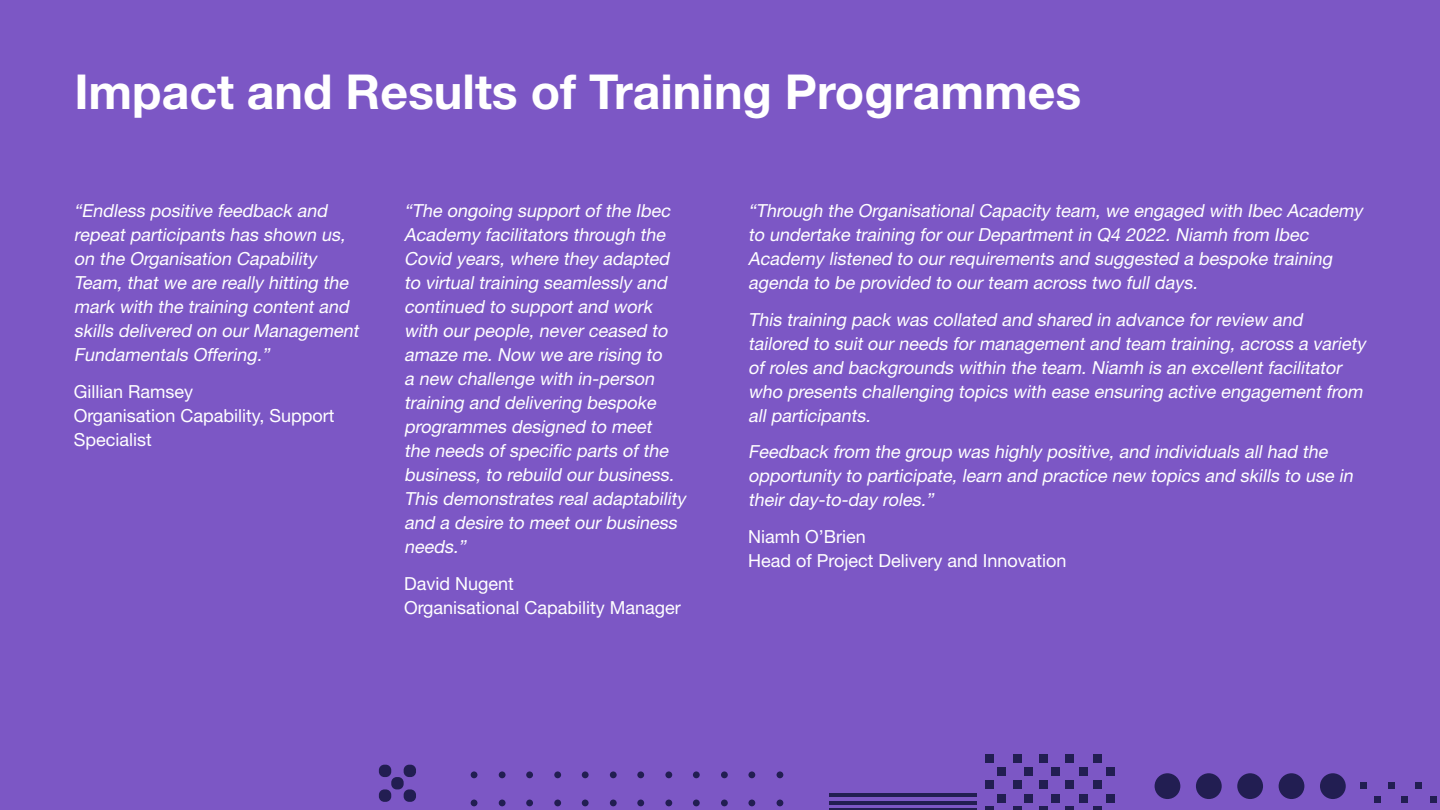
<style>
.page{position:relative;width:1440px;height:810px;background:#7c57c5}
.page>*{position:absolute;margin:0;border:0;box-sizing:border-box;transform-origin:0 0}
.t1{font:700 48.22px "Helvetica Neue LT Std";color:#fff}
.t2{font:italic 18px/24px "Helvetica Neue LT Std";color:#fff}
.t3{font:18px/24px "Helvetica Neue LT Std";color:#fff}
</style>
<div class="page">
<div style="left:404px;top:765px;width:12px;height:12px;background:#221e52;border-radius:5px"></div>
<div style="left:404px;top:789px;width:12px;height:13px;background:#221e52;border-radius:5px"></div>
<div style="left:391px;top:777px;width:13px;height:12px;background:#221e52;border-radius:5px"></div>
<div style="left:379px;top:765px;width:12px;height:12px;background:#221e52;border-radius:5px"></div>
<div style="left:379px;top:789px;width:12px;height:13px;background:#221e52;border-radius:5px"></div>
<div style="left:777px;top:771px;width:6px;height:7px;background:#221e52;border-radius:50%"></div>
<div style="left:748px;top:771px;width:7px;height:7px;background:#221e52;border-radius:50%"></div>
<svg style="left:777px;top:800px;width:6px;height:6px"></svg>
<div style="left:748px;top:800px;width:7px;height:6px;background:#221e52;border-radius:3px"></div>
<div style="left:721px;top:771px;width:7px;height:7px;background:#221e52;border-radius:50%"></div>
<div style="left:693px;top:771px;width:7px;height:7px;background:#221e52;border-radius:50%"></div>
<div style="left:721px;top:800px;width:7px;height:6px;background:#221e52;border-radius:3px"></div>
<div style="left:693px;top:800px;width:7px;height:6px;background:#221e52;border-radius:3px"></div>
<div style="left:665px;top:771px;width:7px;height:7px;background:#221e52;border-radius:50%"></div>
<div style="left:637px;top:771px;width:7px;height:7px;background:#221e52;border-radius:50%"></div>
<div style="left:665px;top:800px;width:7px;height:6px;background:#221e52;border-radius:3px"></div>
<div style="left:637px;top:800px;width:7px;height:6px;background:#221e52;border-radius:3px"></div>
<div style="left:610px;top:771px;width:7px;height:7px;background:#221e52;border-radius:50%"></div>
<div style="left:582px;top:771px;width:7px;height:7px;background:#221e52;border-radius:50%"></div>
<div style="left:610px;top:800px;width:7px;height:6px;background:#221e52;border-radius:3px"></div>
<div style="left:582px;top:800px;width:7px;height:6px;background:#221e52;border-radius:3px"></div>
<div style="left:554px;top:771px;width:7px;height:7px;background:#221e52;border-radius:50%"></div>
<div style="left:526px;top:771px;width:7px;height:7px;background:#221e52;border-radius:50%"></div>
<div style="left:554px;top:800px;width:7px;height:6px;background:#221e52;border-radius:3px"></div>
<div style="left:526px;top:800px;width:7px;height:6px;background:#221e52;border-radius:3px"></div>
<div style="left:499px;top:771px;width:7px;height:7px;background:#221e52;border-radius:50%"></div>
<div style="left:471px;top:771px;width:6px;height:7px;background:#221e52;border-radius:50%"></div>
<div style="left:499px;top:800px;width:7px;height:6px;background:#221e52;border-radius:3px"></div>
<svg style="left:471px;top:800px;width:6px;height:6px"></svg>
<hr style="left:829px;top:801px;width:148px;height:4px;background:#221e52">
<hr style="left:829px;top:793px;width:148px;height:4px;background:#221e52">
<hr style="left:829px;top:808px;width:148px;height:2px;background:#221e52">
<div style="left:1107px;top:767px;width:8px;height:8px;background:#221e52"></div>
<div style="left:1107px;top:794px;width:8px;height:8px;background:#221e52"></div>
<div style="left:1079px;top:767px;width:9px;height:8px;background:#221e52"></div>
<div style="left:1079px;top:794px;width:9px;height:8px;background:#221e52"></div>
<div style="left:1052px;top:767px;width:8px;height:8px;background:#221e52"></div>
<div style="left:1052px;top:794px;width:8px;height:8px;background:#221e52"></div>
<div style="left:1024px;top:767px;width:9px;height:8px;background:#221e52"></div>
<div style="left:1024px;top:794px;width:9px;height:8px;background:#221e52"></div>
<div style="left:997px;top:767px;width:8px;height:8px;background:#221e52"></div>
<div style="left:997px;top:794px;width:8px;height:8px;background:#221e52"></div>
<div style="left:1093px;top:754px;width:8px;height:8px;background:#221e52"></div>
<div style="left:1093px;top:780px;width:8px;height:9px;background:#221e52"></div>
<svg style="left:1093px;top:806px;width:8px;height:4px"></svg>
<div style="left:1066px;top:754px;width:8px;height:8px;background:#221e52"></div>
<div style="left:1066px;top:780px;width:8px;height:9px;background:#221e52"></div>
<svg style="left:1066px;top:806px;width:8px;height:4px"></svg>
<div style="left:1039px;top:754px;width:9px;height:8px;background:#221e52"></div>
<div style="left:1039px;top:780px;width:9px;height:9px;background:#221e52"></div>
<svg style="left:1039px;top:806px;width:9px;height:4px"></svg>
<div style="left:1013px;top:754px;width:9px;height:8px;background:#221e52"></div>
<div style="left:1013px;top:780px;width:9px;height:9px;background:#221e52"></div>
<svg style="left:1013px;top:806px;width:9px;height:4px"></svg>
<div style="left:986px;top:754px;width:8px;height:8px;background:#221e52"></div>
<div style="left:986px;top:780px;width:8px;height:9px;background:#221e52"></div>
<svg style="left:986px;top:806px;width:8px;height:4px"></svg>
<div style="left:1155px;top:773px;width:25px;height:26px;background:#221e52;border-radius:50%"></div>
<div style="left:1196px;top:773px;width:26px;height:26px;background:#221e52;border-radius:50%"></div>
<div style="left:1237px;top:773px;width:26px;height:26px;background:#221e52;border-radius:50%"></div>
<div style="left:1279px;top:773px;width:25px;height:26px;background:#221e52;border-radius:50%"></div>
<div style="left:1320px;top:773px;width:26px;height:26px;background:#221e52;border-radius:50%"></div>
<svg style="left:1360px;top:783px;width:6px;height:6px"></svg>
<svg style="left:1389px;top:783px;width:6px;height:6px"></svg>
<div style="left:1375px;top:796px;width:6px;height:7px;background:#221e52"></div>
<div style="left:1401px;top:796px;width:7px;height:7px;background:#221e52"></div>
<div style="left:1415px;top:783px;width:7px;height:6px;background:#221e52"></div>
<div style="left:1430px;top:796px;width:6px;height:7px;background:#221e52"></div>
<h1 class="t1" style="left:74px;top:62px;width:1008px">Impact and Results of Training Programmes</h1>
<p class="t2" style="left:74px;top:198px;width:290px">“Endless positive feedback and repeat participants has shown us, on the Organisation Capability<br>Team, that we are really hitting the mark with the training content and skills delivered on our Management<br>Fundamentals Offering.”</p>
<p class="t3" style="left:74px;top:379px;width:262px">Gillian Ramsey<br>Organisation Capability, Support<br>Specialist</p>
<p class="t2" style="left:404px;top:198px;width:283px">“The ongoing support of the Ibec<br>Academy facilitators through the<br>Covid years, where they adapted to virtual training seamlessly and continued to support and work with our people, never ceased to amaze me. Now we are rising to<br>a new challenge with in-person training and delivering bespoke programmes designed to meet the needs of specific parts of the business, to rebuild our business.<br>This demonstrates real adaptability and a desire to meet our business needs.”</p>
<p class="t3" style="left:404px;top:571px;width:278px">David Nugent<br>Organisational Capability Manager</p>
<p class="t2" style="left:748px;top:198px;width:616px">“Through the Organisational Capacity team, we engaged with Ibec Academy to undertake training for our Department in Q4 2022. Niamh from Ibec Academy listened to our requirements and suggested a bespoke training agenda to be provided to our team across two full days.</p>
<p class="t2" style="left:748px;top:307px;width:620px">This training pack was collated and shared in advance for review and tailored to suit our needs for management and team training, across a variety of roles and backgrounds within the team. Niamh is an excellent facilitator who presents challenging topics with ease ensuring active engagement from all participants.</p>
<p class="t2" style="left:748px;top:440px;width:610px">Feedback from the group was highly positive, and individuals all had the opportunity to participate, learn and practice new topics and skills to use in their day -to-day roles.”</p>
<p class="t3" style="left:748px;top:525px;width:320px">Niamh O’Brien<br>Head of Project Delivery and Innovation</p>
</div>
